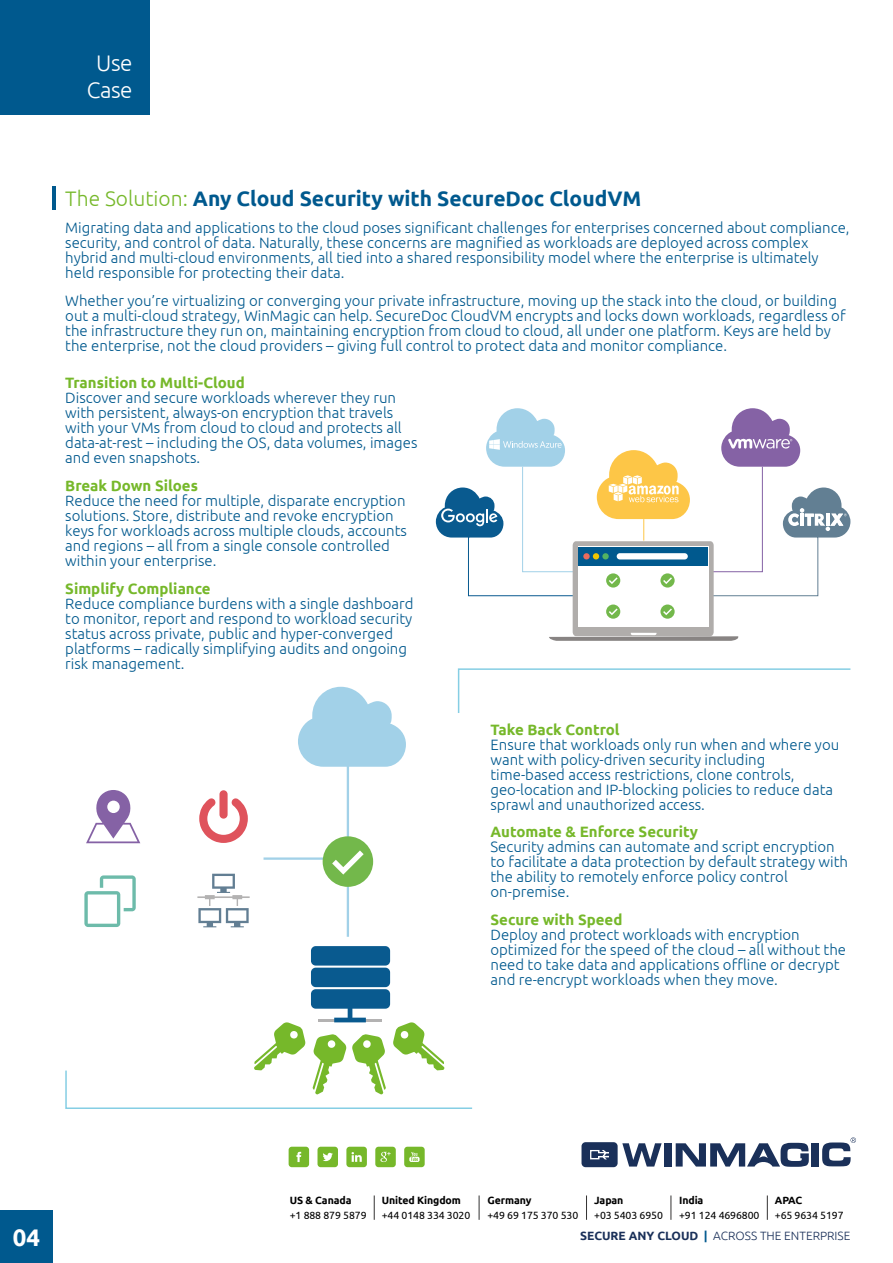
<style>
.page{position:relative;width:893px;height:1263px;background:#fff}
.page>*{position:absolute;margin:0;border:0;box-sizing:border-box;transform-origin:0 0}
.t1{font:700 24px "Ubuntu";color:#fff}
.t2{font:300 22.5px/27px "Ubuntu";letter-spacing:-.025em;color:#fff;text-align:center}
.t3{font:700 21px "Ubuntu";color:#00598e}
.t4{font:300 15px/15px "Ubuntu";color:#00598e}
.t5{font:700 15px "Ubuntu";color:#76b82a}
.t6{font:300 12px "Ubuntu";color:#1a3059}
.t7{font:10.5px "Ubuntu";letter-spacing:-.01em;color:#000}
.t8{font:700 10.5px "Ubuntu";letter-spacing:-.01em;color:#000}
.s1{font-weight:300;color:#76b82a}
.s2{font-weight:700}
.s3{font-weight:700;color:#00598e}
</style>
<div class="page">
<div style="left:812px;top:1143px;width:7px;height:23px;background:#1a3059"></div>
<svg style="left:676px;top:1143px;width:133px;height:24px"></svg>
<div style="left:664px;top:1143px;width:7px;height:23px;background:#1a3059"></div>
<svg style="left:581px;top:1142px;width:81px;height:25px"></svg>
<svg style="left:822px;top:1137px;width:34px;height:29px"></svg>
<svg style="left:289px;top:1147px;width:20px;height:20px"></svg>
<svg style="left:317px;top:1147px;width:21px;height:20px"></svg>
<svg style="left:346px;top:1147px;width:21px;height:20px"></svg>
<svg style="left:375px;top:1147px;width:21px;height:20px"></svg>
<svg style="left:404px;top:1147px;width:21px;height:20px"></svg>
<svg style="left:767px;top:1195px;width:1px;height:25px"></svg>
<svg style="left:671px;top:1195px;width:1px;height:25px"></svg>
<svg style="left:586px;top:1195px;width:1px;height:25px"></svg>
<svg style="left:479px;top:1195px;width:1px;height:25px"></svg>
<svg style="left:374px;top:1195px;width:1px;height:25px"></svg>
<div style="left:0;top:0;width:149px;height:115px;background:#00598e"></div>
<div style="left:0;top:1210px;width:53px;height:53px;background:#00598e"></div>
<svg style="left:436px;top:408px;width:414px;height:233px"></svg>
<svg style="left:86px;top:790px;width:54px;height:53px"></svg>
<svg style="left:199px;top:790px;width:49px;height:53px"></svg>
<svg style="left:84px;top:875px;width:52px;height:52px"></svg>
<div style="left:311px;top:946px;width:79px;height:19px;background:#095a8f;border-radius:5px"></div>
<div style="left:311px;top:968px;width:79px;height:19px;background:#095a8f;border-radius:5px"></div>
<svg style="left:298px;top:687px;width:108px;height:80px"></svg>
<svg style="left:197px;top:874px;width:53px;height:53px"></svg>
<hr style="left:347px;top:874px;width:2px;height:63px;background:#a2d1e8">
<hr style="left:264px;top:857px;width:63px;height:3px;background:#a2d1e8">
<hr style="left:347px;top:721px;width:2px;height:119px;background:#a2d1e8">
<svg style="left:323px;top:836px;width:50px;height:51px"></svg>
<svg style="left:457px;top:668px;width:394px;height:45px"></svg>
<svg style="left:65px;top:989px;width:408px;height:120px"></svg>
<hr style="left:52px;top:186px;width:3px;height:24px;background:#00598e">
<h2 class="t2" style="left:87px;top:49px;width:47px">Use<br>Case</h2>
<h3 class="t3" style="left:65px;top:185px;width:577px"><span class="s1">The Solution:</span> Any Cloud Security with SecureDoc CloudVM</h3>
<p class="t4" style="left:65px;top:220px;width:786px">Migrating data and applications to the cloud poses significant challenges for enterprises concerned about compliance, security, and control of data. Naturally, these concerns are magnified as workloads are deployed across complex hybrid and multi-cloud environments, all tied into a shared responsibility model where the enterprise is ultimately held responsible for protecting their data.</p>
<p class="t4" style="left:65px;top:293px;width:782px">Whether you’re virtualizing or converging your private infrastructure, moving up the stack into the cloud, or building out a multi-cloud strategy, WinMagic can help. SecureDoc CloudVM encrypts and locks down workloads, regardless of the infrastructure they run on, maintaining encryption from cloud to cloud, all under one platform. Keys are held by the enterprise, not the cloud providers – giving full control to protect data and monitor compliance.</p>
<p class="t5" style="left:65px;top:373px;width:181px">Transition to Multi-Cloud</p>
<p class="t4" style="left:65px;top:390px;width:354px">Discover and secure workloads wherever they run with persistent, always-on encryption that travels with your VMs from cloud to cloud and protects all data-at-rest – including the OS, data volumes, images and even snapshots.</p>
<p class="t5" style="left:65px;top:476px;width:134px">Break Down Siloes</p>
<p class="t4" style="left:65px;top:492px;width:343px">Reduce the need for multiple, disparate encryption solutions. Store, distribute and revoke encryption keys for workloads across multiple clouds, accounts and regions – all from a single console controlled within your enterprise.</p>
<p class="t5" style="left:65px;top:579px;width:147px">Simplify Compliance</p>
<p class="t4" style="left:65px;top:595px;width:350px">Reduce compliance burdens with a single dashboard to monitor, report and respond to workload security status across private, public and hyper-converged platforms – radically simplifying audits and ongoing risk management.</p>
<p class="t5" style="left:490px;top:720px;width:131px">Take Back Control</p>
<p class="t4" style="left:490px;top:736px;width:350px">Ensure that workloads only run when and where you want with policy-driven security including time-based access restrictions, clone controls, geo-location and IP-blocking policies to reduce data sprawl and unauthorized access.</p>
<p class="t5" style="left:490px;top:823px;width:209px">Automate &amp; Enforce Security</p>
<p class="t4" style="left:490px;top:839px;width:359px">Security admins can automate and script encryption to facilitate a data protection by default strategy with the ability to remotely enforce policy control on-premise.</p>
<p class="t5" style="left:490px;top:911px;width:133px">Secure with Speed</p>
<p class="t4" style="left:490px;top:927px;width:357px">Deploy and protect workloads with encryption optimized for the speed of the cloud – all without the need to take data and applications offline or decrypt and re-encrypt workloads when they move.</p>
<h1 class="t1" style="left:13px;top:1223px;width:29px">041</h1>
<p class="t8" style="left:290px;top:1194px;width:63px">US &amp; Canada</p>
<p class="t7" style="left:290px;top:1209px;width:78px">+1 888 879 5879</p>
<p class="t8" style="left:382px;top:1194px;width:81px">United Kingdom</p>
<p class="t7" style="left:382px;top:1209px;width:90px">+44 0148 334 3020</p>
<p class="t8" style="left:487px;top:1194px;width:45px">Germany</p>
<p class="t7" style="left:487px;top:1209px;width:92px">+49 69 175 370 530</p>
<p class="t8" style="left:594px;top:1194px;width:31px">Japan</p>
<p class="t7" style="left:594px;top:1209px;width:70px">+03 5403 6950</p>
<p class="t8" style="left:679px;top:1194px;width:26px">India</p>
<p class="t7" style="left:679px;top:1209px;width:82px">+91 124 4696800</p>
<p class="t8" style="left:775px;top:1194px;width:29px">APAC</p>
<p class="t7" style="left:775px;top:1209px;width:70px">+65 9634 5197</p>
<p class="t6" style="left:580px;top:1228px;width:272px"><span class="s2">SECURE ANY CLOUD</span> <span class="s3">|</span> ACROSS THE ENTERPRISE</p>
</div>
